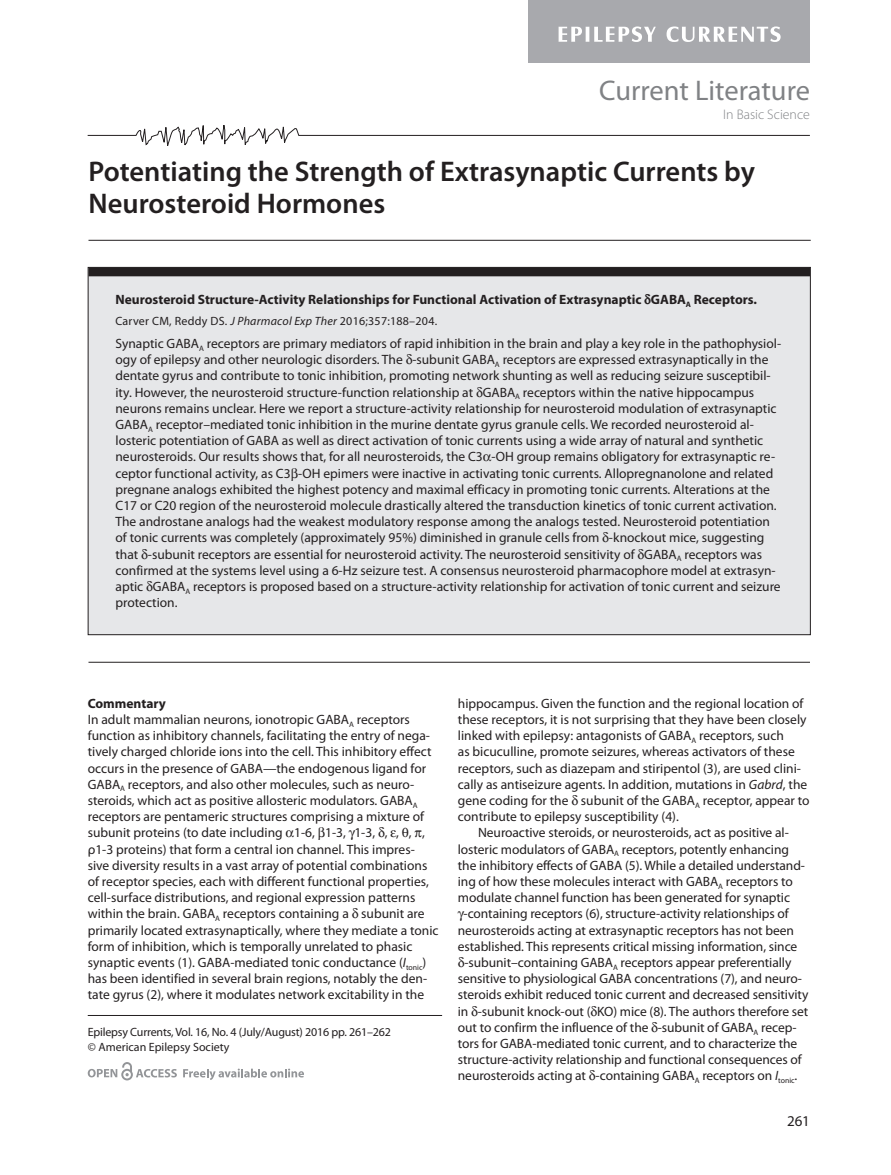
<style>
.page{position:relative;width:891px;height:1175px;background:#fff}
.page>*{position:absolute;margin:0;border:0;box-sizing:border-box;transform-origin:0 0}
.t1{font:600 28.5px/31.5px "Myriad Pro";color:#231f20}
.t2{font:28.5px "Myriad Pro";color:#808285}
.t3{font:15px "Myriad Pro";color:#231f20}
.t4{font:300 13.8px "Myriad Pro";color:#808285}
.t5{font:13.5px/16.2px "Myriad Pro";color:#231f20}
.t6{font:700 13.5px "Myriad Pro";color:#231f20}
.t7{font:12px/14.4px "Myriad Pro";color:#231f20}
.t8{font:12px "Myriad Pro";letter-spacing:.02em;color:#231f20}
.s1{font-style:italic}
.s2{font-weight:700}
</style>
<div class="page">
<hr style="left:88px;top:1015px;width:354px;height:1px;background:#231f20">
<svg style="left:183px;top:1068px;width:121px;height:12px"></svg>
<svg style="left:88px;top:1062px;width:89px;height:18px"></svg>
<svg style="left:87px;top:125px;width:723px;height:21px"></svg>
<div style="left:529px;top:0;width:281px;height:62px;background:#a8a9ad"></div>
<svg style="left:558px;top:26px;width:223px;height:16px"></svg>
<div style="left:88px;top:267px;width:722px;height:367px;background:#e6e7e9"></div>
<div style="left:88px;top:267px;width:722px;height:9px;background:#231f20"></div>
<hr style="left:88px;top:662px;width:722px;height:1px;background:#231f20">
<hr style="left:88px;top:240px;width:723px;height:1px;background:#231f20">
<h1 class="t2" style="left:599px;top:74px;width:212px">Current Literature</h1>
<p class="t4" style="left:723px;top:107px;width:88px">In Basic Science</p>
<h1 class="t1" style="left:88px;top:156px;width:668px">Potentiating the Strength of Extrasynaptic Currents by<br>Neurosteroid Hormones</h1>
<p class="t6" style="left:116px;top:292px;width:643px">Neurosteroid Structure-Activity Relationships for Functional Activation of Extrasynaptic GABA<sub>A</sub> Receptors.</p>
<p class="t8" style="left:116px;top:314px;width:323px">Carver CM, Reddy DS. <span class="s1">J Pharmacol Exp Ther</span> 2016;357:188–204.</p>
<p class="t5" style="left:115px;top:336px;width:667px">Synaptic GABA<sub>A</sub> receptors are primary mediators of rapid inhibition in the brain and play a key role in the pathophysiol&shy;ogy of epilepsy and other neurologic disorders. The -subunit GABA<sub>A</sub> receptors are expressed extrasynaptically in the dentate gyrus and contribute to tonic inhibition, promoting network shunting as well as reducing seizure susceptibil&shy;ity. However, the neurosteroid structure-function relationship at GABA<sub>A</sub> receptors within the native hippocampus neurons remains unclear. Here we report a structure-activity relationship for neurosteroid modulation of extrasynaptic GABA<sub>A</sub> receptor–mediated tonic inhibition in the murine dentate gyrus granule cells. We recorded neurosteroid al&shy;losteric potentiation of GABA as well as direct activation of tonic currents using a wide array of natural and synthetic neurosteroids. Our results shows that, for all neurosteroids, the C3 -OH group remains obligatory for extrasynaptic re&shy;ceptor functional activity, as C3 -OH epimers were inactive in activating tonic currents. Allopregnanolone and related pregnane analogs exhibited the highest potency and maximal efficacy in promoting tonic currents. Alterations at the C17 or C20 region of the neurosteroid molecule drastically altered the transduction kinetics of tonic current activation.<br>The androstane analogs had the weakest modulatory response among the analogs tested. Neurosteroid potentiation of tonic currents was completely (approximately 95%) diminished in granule cells from ‑knockout mice, suggesting that ‑subunit receptors are essential for neurosteroid activity. The neurosteroid sensitivity of GABA<sub>A</sub> receptors was confirmed at the systems level using a 6-Hz seizure test. A consensus neurosteroid pharmacophore model at extrasyn&shy;aptic GABA<sub>A</sub> receptors is proposed based on a structure-activity relationship for activation of tonic current and seizure protection.</p>
<p class="t5" style="left:88px;top:695px;width:352px"><span class="s2">Commentary<br></span>In adult mammalian neurons, ionotropic GABA<sub>A</sub> receptors function as inhibitory channels, facilitating the entry of nega&shy;tively charged chloride ions into the cell. This inhibitory effect occurs in the presence of GABA—the endogenous ligand for GABA<sub>A</sub> receptors, and also other molecules, such as neuro&shy;steroids, which act as positive allosteric modulators. GABA<sub>A </sub>receptors are pentameric structures comprising a mixture of subunit proteins (to date including 1-6, 1-3, 1-3, , , , , ρ1-3 proteins) that form a central ion channel. This impres&shy;sive diversity results in a vast array of potential combinations of receptor species, each with different functional properties, cell-surface distributions, and regional expression patterns within the brain. GABA<sub>A</sub> receptors containing a subunit are primarily located extrasynaptically, where they mediate a tonic form of inhibition, which is temporally unrelated to phasic synaptic events (1). GABA-mediated tonic conductance (<span class="s1">I</span><sub>tonic</sub>) has been identified in several brain regions, notably the den&shy;tate gyrus (2), where it modulates network excitability in the</p>
<p class="t5" style="left:458px;top:695px;width:347px">hippocampus. Given the function and the regional location of</p>
<p class="t5" style="left:458px;top:711px;width:350px">these receptors, it is not surprising that they have been closely</p>
<p class="t5" style="left:458px;top:727px;width:328px">linked with epilepsy: antagonists of GABA<sub>A</sub> receptors, such</p>
<p class="t5" style="left:458px;top:744px;width:338px">as bicuculline, promote seizures, whereas activators of these</p>
<p class="t5" style="left:458px;top:760px;width:345px">receptors, such as diazepam and stiripentol (3), are used clini-</p>
<p class="t5" style="left:458px;top:776px;width:351px">cally as antiseizure agents. In addition, mutations in <span class="s1">Gabrd</span>, the</p>
<p class="t5" style="left:458px;top:792px;width:353px">gene coding for the subunit of the GABA<sub>A</sub> receptor, appear to</p>
<p class="t5" style="left:458px;top:808px;width:223px">contribute to epilepsy susceptibility (4).</p>
<p class="t5" style="left:478px;top:825px;width:312px">Neuroactive steroids, or neurosteroids, act as positive al-</p>
<p class="t5" style="left:458px;top:841px;width:333px">losteric modulators of GABA<sub>A</sub> receptors, potently enhancing</p>
<p class="t5" style="left:458px;top:857px;width:349px">the inhibitory effects of GABA (5). While a detailed understand-</p>
<p class="t5" style="left:458px;top:873px;width:336px">ing of how these molecules interact with GABA<sub>A</sub> receptors to</p>
<p class="t5" style="left:458px;top:889px;width:334px">modulate channel function has been generated for synaptic</p>
<p class="t5" style="left:463px;top:906px;width:327px">-containing receptors (6), structure-activity relationships of</p>
<p class="t5" style="left:458px;top:922px;width:338px">neurosteroids acting at extrasynaptic receptors has not been</p>
<p class="t5" style="left:458px;top:938px;width:341px">established. This represents critical missing information, since</p>
<p class="t5" style="left:464px;top:954px;width:328px">‑subunit–containing GABA<sub>A</sub> receptors appear preferentially</p>
<p class="t5" style="left:458px;top:970px;width:346px">sensitive to physiological GABA concentrations (7), and neuro-</p>
<p class="t5" style="left:458px;top:987px;width:352px">steroids exhibit reduced tonic current and decreased sensitivity</p>
<p class="t5" style="left:458px;top:1003px;width:352px">in ‑subunit knock-out ( KO) mice (8). The authors therefore set</p>
<p class="t5" style="left:458px;top:1019px;width:340px">out to confirm the influence of the ‑subunit of GABA<sub>A</sub> recep-</p>
<p class="t5" style="left:458px;top:1035px;width:341px">tors for GABA-mediated tonic current, and to characterize the</p>
<p class="t5" style="left:458px;top:1051px;width:346px">structure-activity relationship and functional consequences of</p>
<p class="t5" style="left:458px;top:1068px;width:341px">neurosteroids acting at ‑containing GABA<sub>A</sub> receptors on <span class="s1">I</span><sub>tonic</sub>.</p>
<p class="t7" style="left:88px;top:1025px;width:305px">Epilepsy Currents, Vol. 16, No. 4 (July/August) 2016 pp. 261–262 © American Epilepsy Society</p>
<p class="t3" style="left:787px;top:1113px;width:24px">261</p>
</div>
